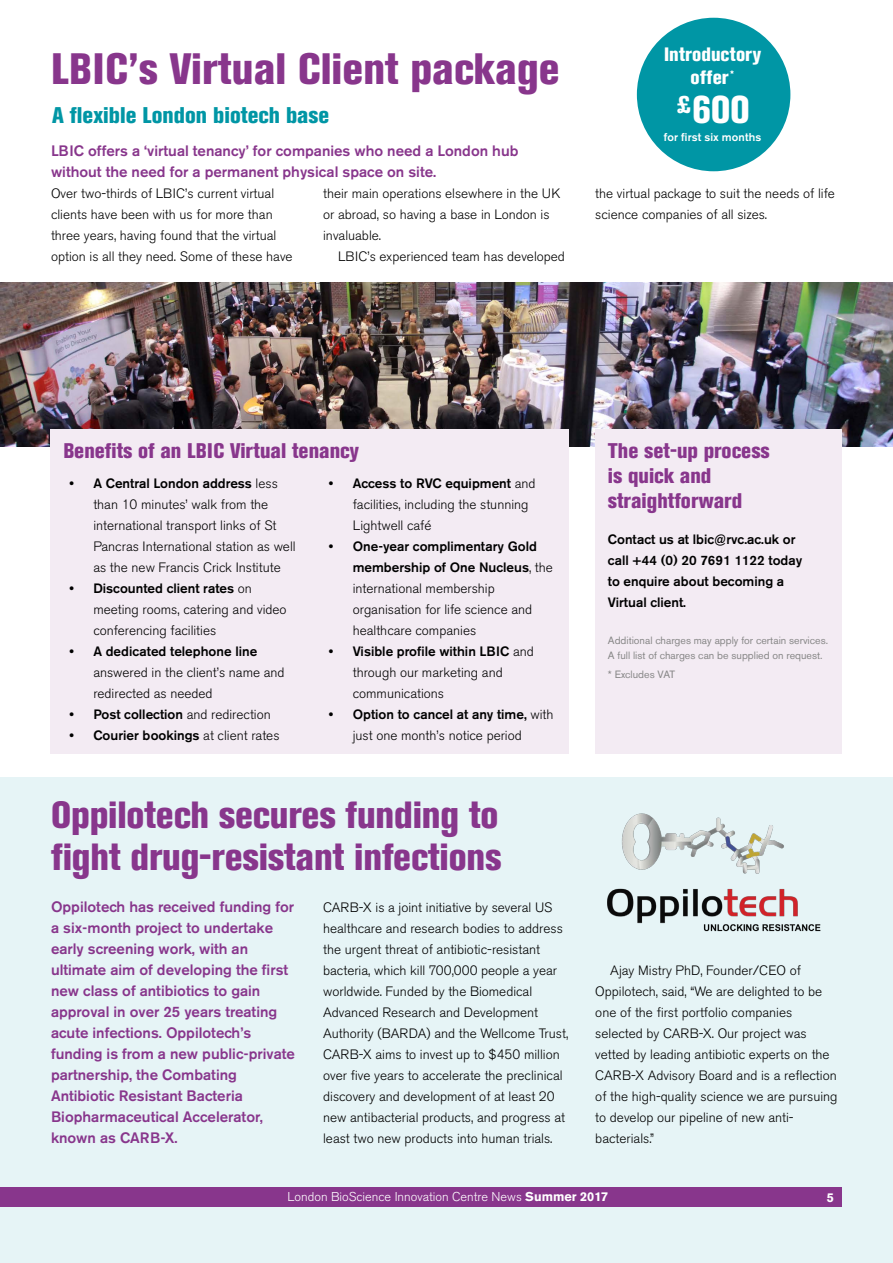
<style>
.page{position:relative;width:893px;height:1263px;background:#fff}
.page>*{position:absolute;margin:0;border:0;box-sizing:border-box;transform-origin:0 0}
.t1{font:800 condensed 43.5px "Akzidenz Grotesk BE";color:#88368c}
.t2{font:800 condensed 38.4px "Akzidenz Grotesk BE";color:#fff}
.t3{font:800 condensed 37.5px/42px "Akzidenz Grotesk BE";letter-spacing:-.005em;color:#88368c}
.t4{font:800 condensed 22.5px "Akzidenz Grotesk BE";color:#0096a5}
.t5{font:800 condensed 21px/25.2px "Akzidenz Grotesk BE";color:#88368c}
.t6{font:800 condensed 19.2px/23.1px "Akzidenz Grotesk BE";letter-spacing:.01em;color:#fff;text-align:center}
.t7{font:500 15px/21px "Akzidenz Grotesk BE";color:#88368c}
.t8{font:300 13.5px/21px "Akzidenz Grotesk BE";color:#000}
.t9{font:500 13.5px/21px "Akzidenz Grotesk BE";color:#000}
.t10{font:300 12.75px "Akzidenz Grotesk BE";color:#fff}
.t11{font:700 12.75px "Akzidenz Grotesk BE";color:#fff}
.t12{font:500 11.25px "Akzidenz Grotesk BE";letter-spacing:.01em;color:#fff}
.t13{font:10.5px/15px "Akzidenz Grotesk BE";color:#878787}
.s1{font-weight:500}
.s2{font-weight:300}
.s3{font-weight:700}
</style>
<div class="page">
<img style="left:0;top:282px;width:893px;height:165px">
<div style="left:0;top:777px;width:893px;height:486px;background:#e6f4f6"></div>
<div style="left:595px;top:429px;width:247px;height:324px;background:#f3ebf3"></div>
<img style="left:607px;top:813px;width:214px;height:119px">
<div style="left:51px;top:429px;width:518px;height:324px;background:#f3ebf3"></div>
<div style="left:637px;top:18px;width:153px;height:153px;background:#0096a5;border-radius:50%"></div>
<div style="left:0;top:1187px;width:842px;height:19px;background:#88368c"></div>
<h1 class="t1" style="left:51px;top:43px;width:510px">LBIC’s Virtual Client package</h1>
<h3 class="t4" style="left:52px;top:102px;width:279px">A flexible London biotech base</h3>
<p class="t7" style="left:51px;top:140px;width:469px">LBIC offers a ‘virtual tenancy’ for companies who need a London hub without the need for a permanent physical space on site.</p>
<p class="t8" style="left:51px;top:183px;width:243px">Over two-thirds of LBIC’s current virtual clients have been with us for more than three years, having found that the virtual option is all they need. Some of these have</p>
<p class="t8" style="left:323px;top:183px;width:239px">their main operations elsewhere in the UK or abroad, so having a base in London is invaluable.</p>
<p class="t8" style="left:338px;top:246px;width:228px">LBIC’s experienced team has developed</p>
<h3 class="t6" style="left:664px;top:43px;width:98px">Introductory offer<sup>*</sup></h3>
<h2 class="t2" style="left:677px;top:87px;width:74px"><sup>£</sup>600</h2>
<p class="t12" style="left:664px;top:130px;width:99px">for first six months</p>
<p class="t8" style="left:595px;top:183px;width:241px">the virtual package to suit the needs of life science companies of all sizes.</p>
<h3 class="t5" style="left:63px;top:438px;width:297px">Benefits of an LBIC Virtual tenancy</h3>
<p class="t8" style="left:93px;top:473px;width:204px;text-indent:-24px"><span class="s1">• A Central London address</span> less than 10 minutes’ walk from the international transport links of St Pancras International station as well as the new Francis Crick Institute</p>
<p class="t8" style="left:93px;top:578px;width:195px;text-indent:-24px"><span class="s1">• Discounted client rates</span> on meeting rooms, catering and video conferencing facilities</p>
<p class="t9" style="left:69px;top:640px;width:189px">• A dedicated telephone line</p>
<p class="t8" style="left:93px;top:662px;width:193px">answered in the client’s name and redirected as needed</p>
<p class="t9" style="left:69px;top:703px;width:203px">• Post collection <span class="s2">and redirection</span></p>
<p class="t9" style="left:69px;top:724px;width:212px">• Courier bookings <span class="s2">at client rates</span></p>
<p class="t8" style="left:353px;top:473px;width:184px;text-indent:-24px"><span class="s1">• Access to RVC equipment</span> and facilities, including the stunning<br>Lightwell café</p>
<p class="t8" style="left:353px;top:536px;width:202px;text-indent:-24px"><span class="s1">• One-year complimentary Gold membership of One Nucleus</span>, the international membership organisation for life science and healthcare companies</p>
<p class="t8" style="left:353px;top:641px;width:183px;text-indent:-24px"><span class="s1">• Visible profile within LBIC</span> and through our marketing and communications</p>
<p class="t8" style="left:329px;top:704px;width:226px;text-align:center"><span class="s1">• Option to cancel at any time,</span> with just one month’s notice period</p>
<h3 class="t3" style="left:51px;top:794px;width:452px">Oppilotech secures funding to fight drug-resistant infections</h3>
<p class="t7" style="left:51px;top:896px;width:246px">Oppilotech has received funding for a six-month project to undertake early screening work, with an ultimate aim of developing the first new class of antibiotics to gain approval in over 25 years treating acute infections. Oppilotech’s funding is from a new public-private partnership, the Combating<br>Antibiotic Resistant Bacteria<br>Biopharmaceutical Accelerator, known as CARB-X.</p>
<p class="t8" style="left:323px;top:897px;width:247px">CARB-X is a joint initiative by several US healthcare and research bodies to address the urgent threat of antibiotic-resistant bacteria, which kill 700,000 people a year worldwide. Funded by the Biomedical Advanced Research and Development Authority (BARDA) and the Wellcome Trust, CARB-X aims to invest up to $450 million over five years to accelerate the preclinical discovery and development of at least 20 new antibacterial products, and progress at least two new products into human trials.</p>
<h3 class="t5" style="left:608px;top:438px;width:163px">The set-up process is quick and straightforward</h3>
<p class="t9" style="left:608px;top:529px;width:196px">Contact us at lbic@rvc.ac.uk or call +44 (0) 20 7691 1122 today to enquire about becoming a<br>Virtual client.</p>
<p class="t13" style="left:608px;top:632px;width:222px">Additional charges may apply for certain services.<br>A full list of charges can be supplied on request.</p>
<p class="t13" style="left:608px;top:667px;width:69px">* Excludes VAT</p>
<p class="t8" style="left:595px;top:960px;width:244px;text-indent:15px">Ajay Mistry PhD, Founder/CEO of Oppilotech, said, “We are delighted to be one of the first portfolio companies selected by CARB-X. Our project was vetted by leading antibiotic experts on the CARB-X Advisory Board and is a reflection of the high-quality science we are pursuing to develop our pipeline of new anti&shy;bacterials.”</p>
<p class="t10" style="left:288px;top:1190px;width:322px">London BioScience Innovation Centre News <span class="s3">Summer 2017</span></p>
<p class="t11" style="left:827px;top:1190px;width:9px">5</p>
</div>
